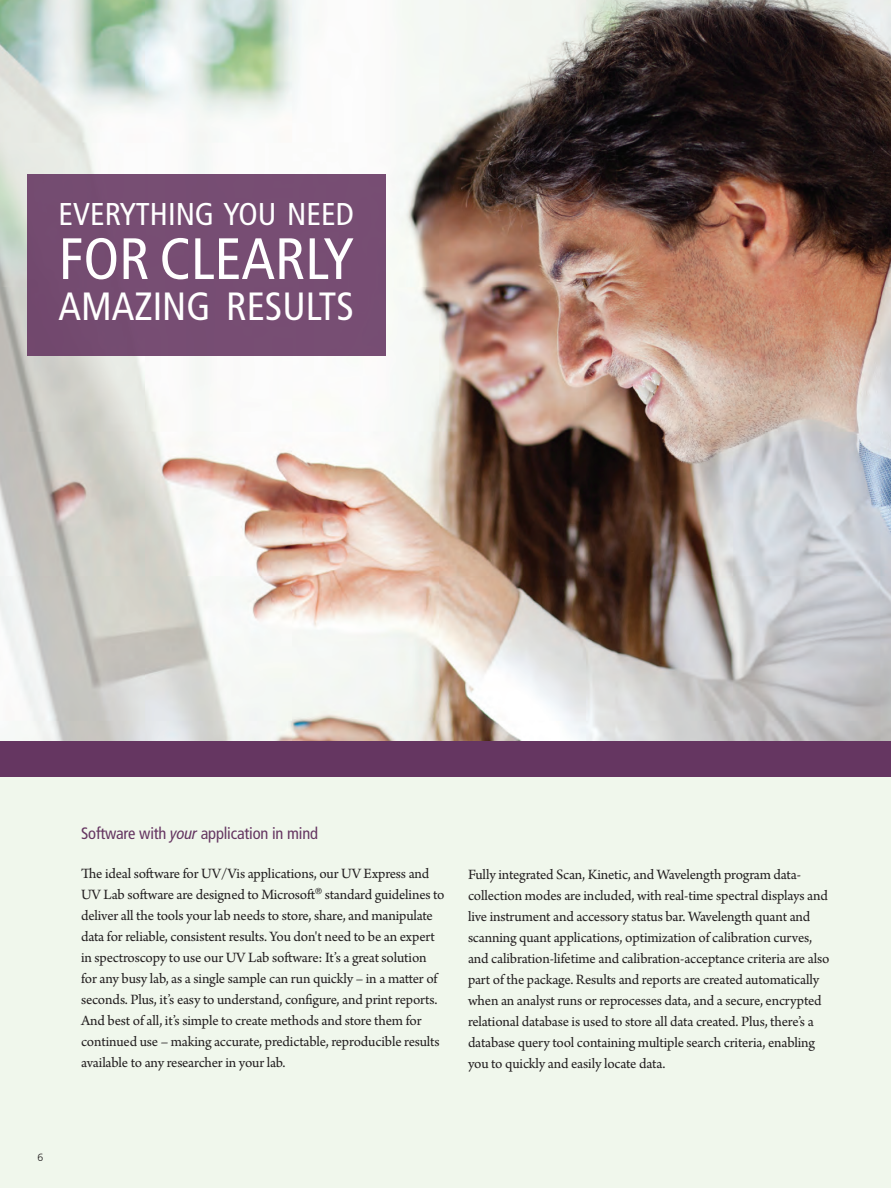
<style>
.page{position:relative;width:891px;height:1188px;background:#fff}
.page>*{position:absolute;margin:0;border:0;box-sizing:border-box;transform-origin:0 0}
.t1{font:condensed 58.2px "Frutiger LT Com";color:#fff}
.t2{font:condensed 39.3px "Frutiger LT Com";color:#fff}
.t3{font:condensed 31.5px "Frutiger LT Com";color:#fff}
.t4{font:condensed 16.5px "Frutiger LT Com";letter-spacing:-.01em;color:#653661}
.t5{font:15px/21px "Arno Pro";letter-spacing:-.01em;color:#231f20}
.t6{font:300 10.5px "Frutiger LT Com";color:#231f20}
.s1{font-style:italic}
</style>
<div class="page">
<div style="left:0;top:732px;width:891px;height:456px;background:#f0f7ec"></div>
<img style="left:0;top:0;width:891px;height:741px">
<div style="left:0;top:741px;width:891px;height:35px;background:#653661"></div>
<div style="left:27px;top:174px;width:359px;height:182px;background:#774d73"></div>
<h3 class="t3" style="left:59px;top:196px;width:297px">EVERYTHING YOU NEED</h3>
<h1 class="t1" style="left:59px;top:225px;width:297px">FOR CLEARLY</h1>
<h2 class="t2" style="left:59px;top:283px;width:297px">AMAZING RESULTS</h2>
<p class="t6" style="left:38px;top:1151px;width:7px">6</p>
<p class="t4" style="left:81px;top:823px;width:239px">Software with <span class="s1">your</span> application in mind</p>
<p class="t5" style="left:81px;top:864px;width:365px">The ideal software for UV/Vis applications, our UV Express and UV Lab software are designed to Microsoft<sup>®</sup> standard guidelines to deliver all the tools your lab needs to store, share, and manipulate data for reliable, consistent results. You don't need to be an expert in spectroscopy to use our UV Lab software: It’s a great solution for any busy lab, as a single sample can run quickly – in a matter of seconds. Plus, it’s easy to understand, configure, and print reports.<br>And best of all, it’s simple to create methods and store them for continued use – making accurate, predictable, reproducible results available to any researcher in your lab.</p>
<p class="t5" style="left:468px;top:864px;width:363px">Fully integrated Scan, Kinetic, and Wavelength program data&shy;collection modes are included, with real-time spectral displays and live instrument and accessory status bar. Wavelength quant and scanning quant applications, optimization of calibration curves, and calibration-lifetime and calibration-acceptance criteria are also part of the package. Results and reports are created automatically when an analyst runs or reprocesses data, and a secure, encrypted relational database is used to store all data created. Plus, there’s a database query tool containing multiple search criteria, enabling you to quickly and easily locate data.</p>
</div>
